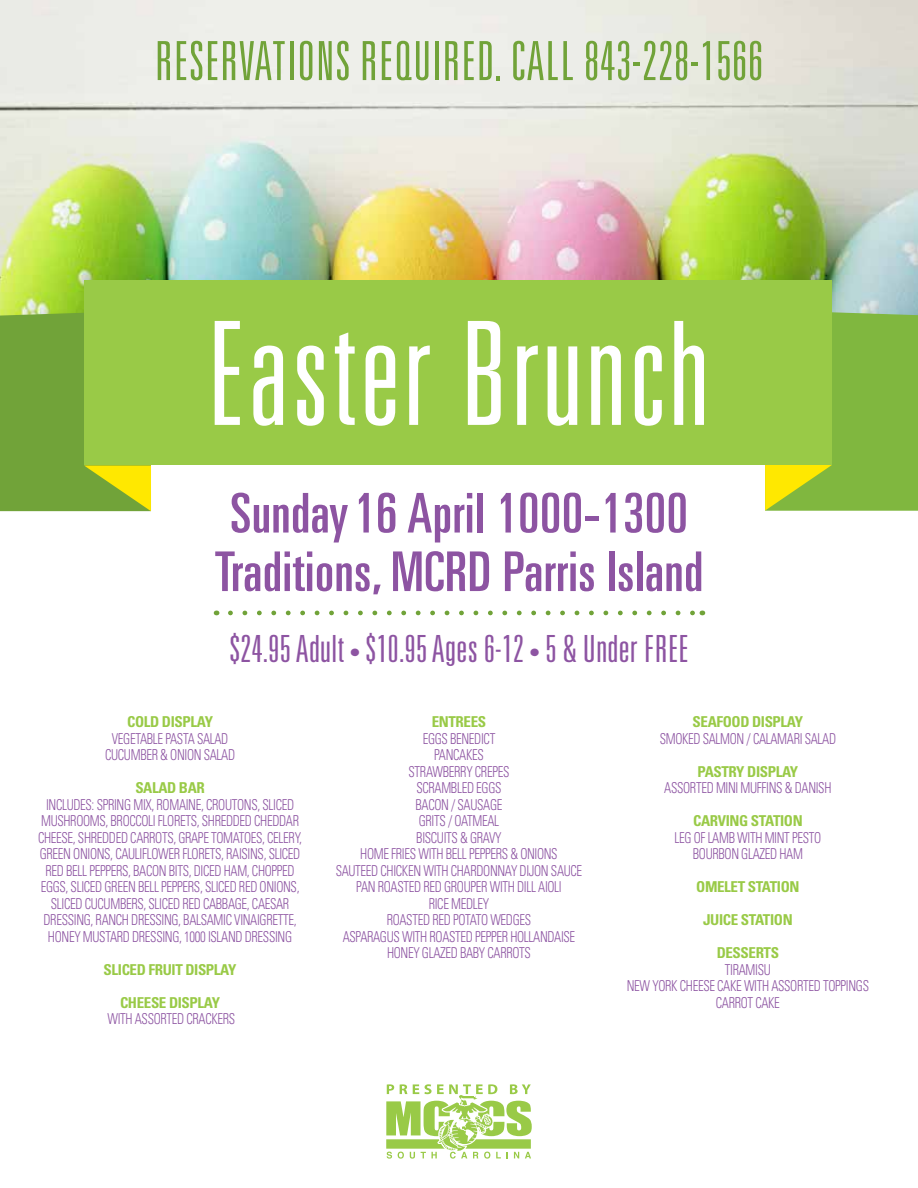
<style>
.page{position:relative;width:918px;height:1188px;background:#fff}
.page>*{position:absolute;margin:0;border:0;box-sizing:border-box;transform-origin:0 0}
.t1{font:300 ultra-condensed 144px "Univers LT Std";letter-spacing:.025em;color:#fff}
.t2{font:ultra-condensed 54.9px/58.5px "Univers LT Std";letter-spacing:.01em;color:#8d54a2;scale:1.04 1}
.t3{font:300 ultra-condensed 54px "Univers LT Std";letter-spacing:.02em;color:#71a339}
.t4{font:300 ultra-condensed 37.5px "Univers LT Std";letter-spacing:.01em;color:#8d54a2;scale:1.04 1}
.t5{font:300 condensed 15px/16.5px "Univers LT Std";letter-spacing:-.025em;color:#8d54a2;text-align:center;scale:.85 1}
.t6{font:700 condensed 15px "Univers LT Std";letter-spacing:-.025em;color:#99ca47}
.s1{font-family:"Haettenschweiler";font-weight:400;font-stretch:normal}
</style>
<div class="page">
<img style="left:0;top:0;width:918px;height:311px">
<svg style="left:0;top:311px;width:151px;height:200px;background:#7ca935"></svg>
<svg style="left:765px;top:310px;width:153px;height:201px;background:#8abb3c"></svg>
<div style="left:85px;top:281px;width:747px;height:184px;background:#99ca47"></div>
<svg style="left:230px;top:611px;width:465px;height:4px"></svg>
<svg style="left:386px;top:1084px;width:146px;height:75px"></svg>
<h3 class="t3" style="left:155px;top:33px;width:610px">RESERVATIONS REQUIRED. CALL 843-228-1566</h3>
<h1 class="t1" style="left:207px;top:299px;width:503px">Easter Brunch</h1>
<h2 class="t2" style="left:215px;top:484px;width:471px">Sunday 16 April 1000-1300<br>Traditions, MCRD Parris Island</h2>
<h3 class="t4" style="left:229px;top:629px;width:443px">$24.95 Adult <span class="s1">•</span> $10.95 Ages 6-12 <span class="s1">•</span> 5 &amp; Under FREE</h3>
<p class="t6" style="left:127px;top:713px;width:87px">COLD DISPLAY</p>
<p class="t5" style="left:105px;top:730px;width:154px">VEGETABLE PASTA SALAD<br>CUCUMBER &amp; ONION SALAD</p>
<p class="t6" style="left:135px;top:779px;width:71px">SALAD BAR</p>
<p class="t5" style="left:38px;top:796px;width:312px">INCLUDES: SPRING MIX, ROMAINE, CROUTONS, SLICED MUSHROOMS, BROCCOLI FLORETS, SHREDDED CHEDDAR CHEESE, SHREDDED CARROTS, GRAPE TOMATOES, CELERY, GREEN ONIONS, CAULIFLOWER FLORETS, RAISINS, SLICED RED BELL PEPPERS, BACON BITS, DICED HAM, CHOPPED EGGS, SLICED GREEN BELL PEPPERS, SLICED RED ONIONS, SLICED CUCUMBERS, SLICED RED CABBAGE, CAESAR DRESSING, RANCH DRESSING, BALSAMIC VINAIGRETTE, HONEY MUSTARD DRESSING, 1000 ISLAND DRESSING</p>
<p class="t6" style="left:104px;top:960px;width:134px">SLICED FRUIT DISPLAY</p>
<p class="t6" style="left:120px;top:993px;width:102px">CHEESE DISPLAY</p>
<p class="t5" style="left:107px;top:1011px;width:152px">WITH ASSORTED CRACKERS</p>
<p class="t6" style="left:432px;top:713px;width:56px">ENTREES</p>
<p class="t5" style="left:336px;top:730px;width:292px">EGGS BENEDICT<br>PANCAKES<br>STRAWBERRY CREPES<br>SCRAMBLED EGGS<br>BACON / SAUSAGE<br>GRITS / OATMEAL<br>BISCUITS &amp; GRAVY<br>HOME FRIES WITH BELL PEPPERS &amp; ONIONS<br>SAUTEED CHICKEN WITH CHARDONNAY DIJON SAUCE<br>PAN ROASTED RED GROUPER WITH DILL AIOLI<br>RICE MEDLEY<br>ROASTED RED POTATO WEDGES<br>ASPARAGUS WITH ROASTED PEPPER HOLLANDAISE<br>HONEY GLAZED BABY CARROTS</p>
<p class="t6" style="left:693px;top:713px;width:112px">SEAFOOD DISPLAY</p>
<p class="t5" style="left:660px;top:730px;width:209px">SMOKED SALMON / CALAMARI SALAD</p>
<p class="t6" style="left:697px;top:762px;width:102px">PASTRY DISPLAY</p>
<p class="t5" style="left:664px;top:780px;width:198px">ASSORTED MINI MUFFINS &amp; DANISH</p>
<p class="t6" style="left:693px;top:812px;width:111px">CARVING STATION</p>
<p class="t5" style="left:674px;top:829px;width:174px">LEG OF LAMB WITH MINT PESTO<br>BOURBON GLAZED HAM</p>
<p class="t6" style="left:696px;top:878px;width:105px">OMELET STATION</p>
<p class="t6" style="left:703px;top:911px;width:91px">JUICE STATION</p>
<p class="t6" style="left:717px;top:944px;width:64px">DESSERTS</p>
<p class="t5" style="left:627px;top:961px;width:287px">TIRAMISU<br>NEW YORK CHEESE CAKE WITH ASSORTED TOPPINGS<br>CARROT CAKE</p>
</div>
